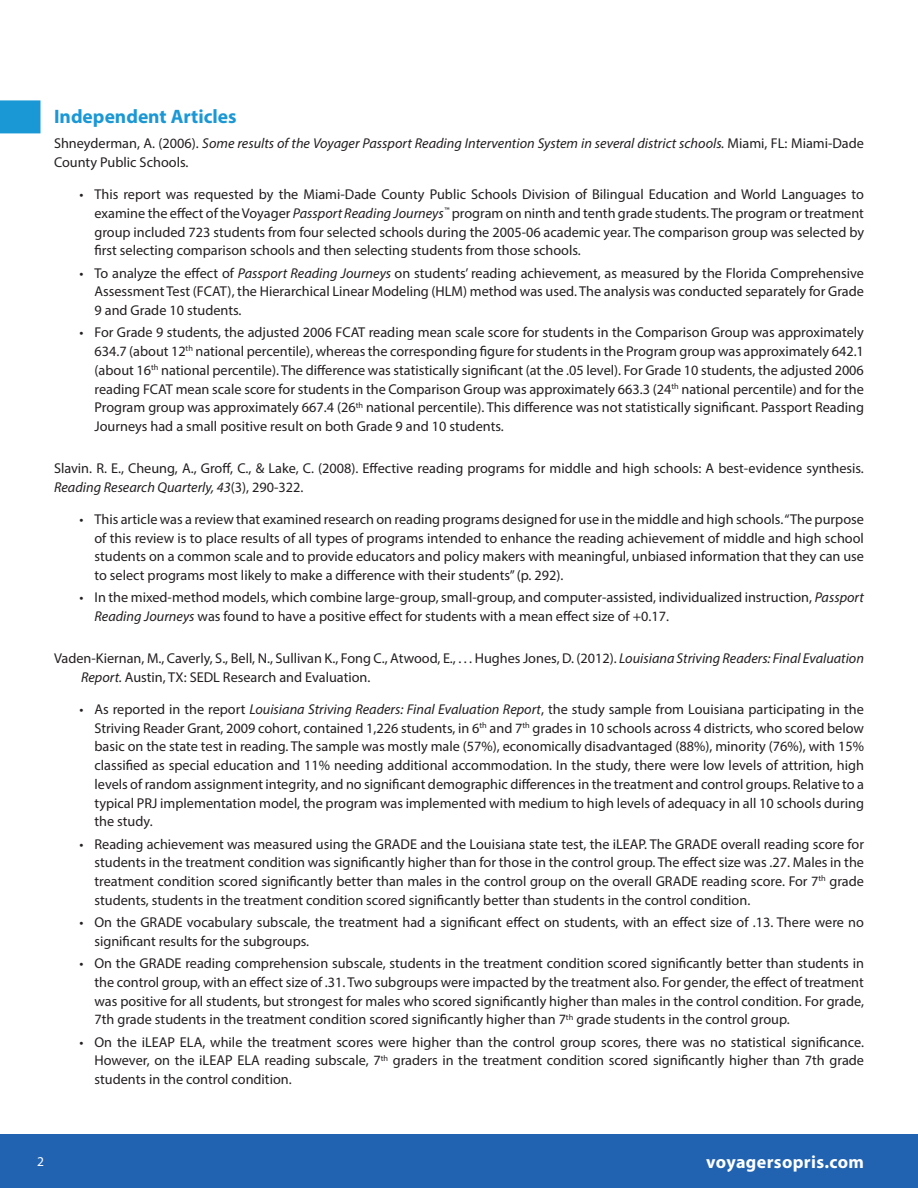
<style>
.page{position:relative;width:918px;height:1188px;background:#fff}
.page>*{position:absolute;margin:0;border:0;box-sizing:border-box;transform-origin:0 0}
.t1{font:700 19.5px "Myriad Pro";color:#1a98d6}
.t2{font:700 18px "Myriad Pro";letter-spacing:.02em;color:#fff}
.bullets_m_revised{font:14.25px/18.8px "Myriad Pro";color:#231f20;text-align:justify}
.references_in_body_m{font:14.25px/18.8px "Myriad Pro";color:#231f20}
.Body{font:14.25px/18.8px "Myriad Pro";color:#231f20}
.Body-2{font:italic 14.25px/18.8px "Myriad Pro";color:#231f20}
.t3{font:13.5px "Myriad Pro";color:#fff}
.s1{font-style:normal}
.s2{font-style:italic}
</style>
<div class="page">
<div style="left:0;top:1134px;width:918px;height:54px;background:#2163b0"></div>
<div style="left:0;top:100px;width:40px;height:33px;background:#1a98d6"></div>
<p class="t1" style="left:54px;top:103px;width:184px">Independent Articles</p>
<p class="Body-2" style="left:54px;top:134px;width:812px"><span class="s1">Shneyderman, A. (2006).</span> Some results of the Voyager Passport Reading Intervention System in several district schools. <span class="s1">Miami, FL: Miami-Dade<br>County Public Schools.</span></p>
<p class="bullets_m_revised" style="left:94px;top:185px;width:771px;text-indent:-15px">• This report was requested by the Miami-Dade County Public Schools Division of Bilingual Education and World Languages to examine the effect of the Voyager <span class="s2">Passport Reading Journeys</span><sup>™</sup> program on ninth and tenth grade students. The program or treatment group included 723 students from four selected schools during the 2005-06 academic year. The comparison group was selected by first selecting comparison schools and then selecting students from those schools.</p>
<p class="bullets_m_revised" style="left:94px;top:263px;width:771px;text-indent:-15px">• To analyze the effect of <span class="s2">Passport Reading Journeys</span> on students’ reading achievement, as measured by the Florida Comprehensive Assessment Test (FCAT), the Hierarchical Linear Modeling (HLM) method was used. The analysis was conducted separately for Grade 9 and Grade 10 students.</p>
<p class="bullets_m_revised" style="left:94px;top:323px;width:771px;text-indent:-15px">• For Grade 9 students, the adjusted 2006 FCAT reading mean scale score for students in the Comparison Group was approximately 634.7 (about 12<sup>th</sup> national percentile), whereas the corresponding figure for students in the Program group was approximately 642.1 (about 16<sup>th</sup> national percentile). The difference was statistically significant (at the .05 level). For Grade 10 students, the adjusted 2006 reading FCAT mean scale score for students in the Comparison Group was approximately 663.3 (24<sup>th</sup> national percentile) and for the Program group was approximately 667.4 (26<sup>th</sup> national percentile). This difference was not statistically significant. Passport Reading Journeys had a small positive result on both Grade 9 and 10 students.</p>
<p class="Body" style="left:54px;top:459px;width:811px">Slavin. R. E., Cheung, A., Groff, C., &amp; Lake, C. (2008). Effective reading programs for middle and high schools: A best-evidence synthesis.<br><span class="s2">Reading Research Quarterly, 43</span>(3), 290-322.</p>
<p class="bullets_m_revised" style="left:94px;top:510px;width:771px;text-indent:-15px">• This article was a review that examined research on reading programs designed for use in the middle and high schools. “The purpose of this review is to place results of all types of programs intended to enhance the reading achievement of middle and high school students on a common scale and to provide educators and policy makers with meaningful, unbiased information that they can use to select programs most likely to make a difference with their students” (p. 292).</p>
<p class="bullets_m_revised" style="left:94px;top:588px;width:771px;text-indent:-15px">• In the mixed-method models, which combine large-group, small-group, and computer-assisted, individualized instruction, <span class="s2">Passport<br>Reading Journeys</span> was found to have a positive effect for students with a mean effect size of +0.17.</p>
<p class="references_in_body_m" style="left:81px;top:649px;width:785px;text-indent:-27px">Vaden-Kiernan, M., Caverly, S., Bell, N., Sullivan K., Fong C., Atwood, E., . . . Hughes Jones, D. (2012). <span class="s2">Louisiana Striving Readers: Final Evaluation<br>Report.</span> Austin, TX: SEDL Research and Evaluation.</p>
<p class="bullets_m_revised" style="left:94px;top:700px;width:771px;text-indent:-15px">• As reported in the report <span class="s2">Louisiana Striving Readers: Final Evaluation Report</span>, the study sample from Louisiana participating in the Striving Reader Grant, 2009 cohort, contained 1,226 students, in 6<sup>th</sup> and 7<sup>th</sup> grades in 10 schools across 4 districts, who scored below basic on the state test in reading. The sample was mostly male (57%), economically disadvantaged (88%), minority (76%), with 15% classified as special education and 11% needing additional accommodation. In the study, there were low levels of attrition, high levels of random assignment integrity, and no significant demographic differences in the treatment and control groups. Relative to a typical PRJ implementation model, the program was implemented with medium to high levels of adequacy in all 10 schools during the study.</p>
<p class="bullets_m_revised" style="left:94px;top:834px;width:771px;text-indent:-15px">• Reading achievement was measured using the GRADE and the Louisiana state test, the iLEAP. The GRADE overall reading score for students in the treatment condition was significantly higher than for those in the control group. The effect size was .27. Males in the treatment condition scored significantly better than males in the control group on the overall GRADE reading score. For 7<sup>th</sup> grade students, students in the treatment condition scored significantly better than students in the control condition.</p>
<p class="bullets_m_revised" style="left:94px;top:913px;width:771px;text-indent:-15px">• On the GRADE vocabulary subscale, the treatment had a significant effect on students, with an effect size of .13. There were no significant results for the subgroups.</p>
<p class="bullets_m_revised" style="left:94px;top:954px;width:771px;text-indent:-15px">• On the GRADE reading comprehension subscale, students in the treatment condition scored significantly better than students in the control group, with an effect size of .31. Two subgroups were impacted by the treatment also. For gender, the effect of treatment was positive for all students, but strongest for males who scored significantly higher than males in the control condition. For grade, 7th grade students in the treatment condition scored significantly higher than 7<sup>th</sup> grade students in the control group.</p>
<p class="bullets_m_revised" style="left:94px;top:1032px;width:771px;text-indent:-15px">• On the iLEAP ELA, while the treatment scores were higher than the control group scores, there was no statistical significance.<br>However, on the iLEAP ELA reading subscale, 7<sup>th</sup> graders in the treatment condition scored significantly higher than 7th grade students in the control condition.</p>
<p class="t3" style="left:37px;top:1153px;width:8px">2</p>
<p class="t2" style="left:706px;top:1150px;width:159px">voyagersopris.com</p>
</div>
